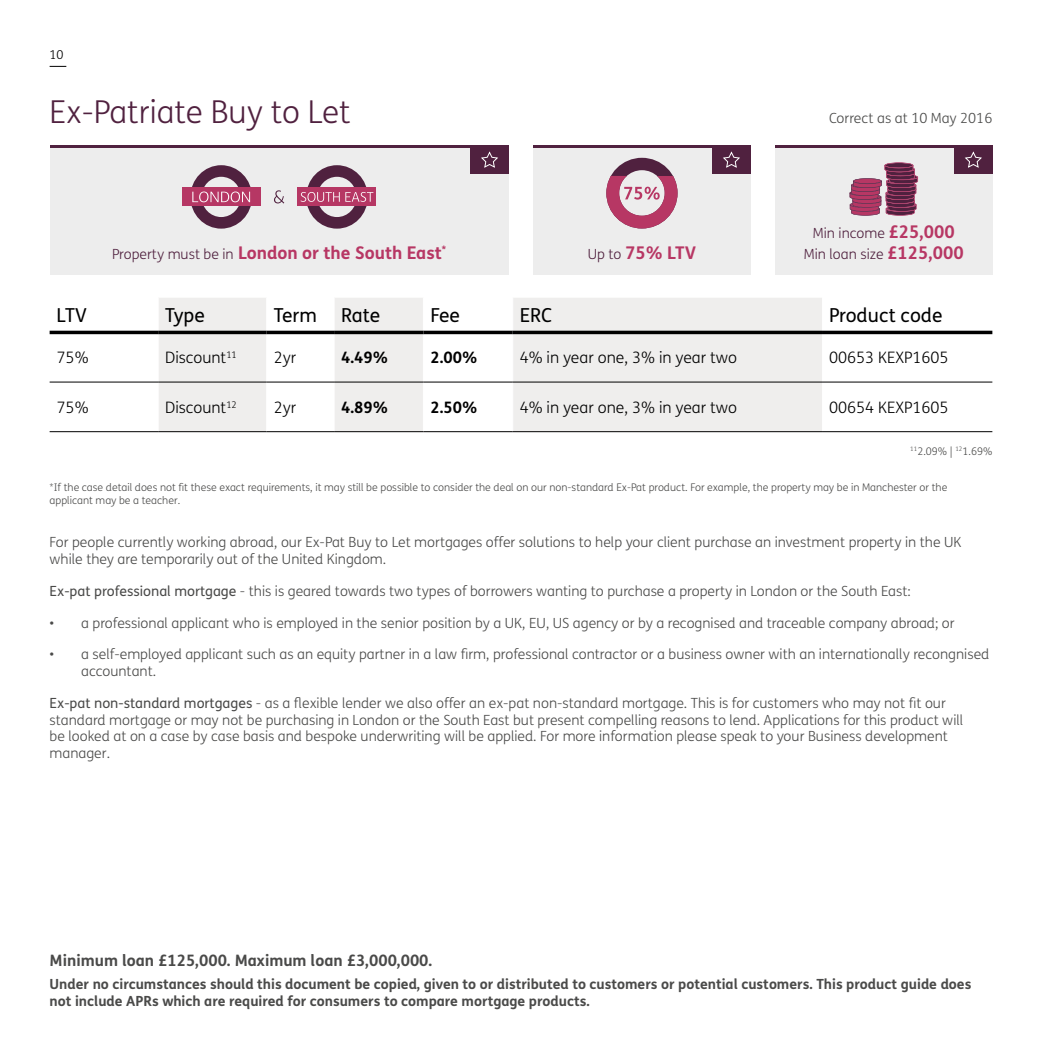
<style>
.page{position:relative;width:1042px;height:1042px;background:#fff}
.page>*{position:absolute;margin:0;border:0;box-sizing:border-box;transform-origin:0 0}
.t1{font:300 31.5px "FS Me";color:#50213f}
.t2{font:19.25px "FS Me";color:#000}
.t3{font:700 17.5px "FS Me";color:#b73764}
.t4{font:300 15.75px "FS Me";color:#000}
.t5{font:700 15.75px "FS Me";color:#4a4a49}
.t6{font:700 15.75px "FS Me";color:#000}
.t7{font:300 14px/16.8px "FS Me";color:#4a4a49}
.t8{font:700 14px/16.8px "FS Me";color:#4a4a49}
.t9{font:300 14px/21px "FS Me";color:#50213f;text-align:center}
.t10{font:300 12.25px "FS Me";color:#000}
.t11{font:300 10.5px/12.6px "FS Me";color:#4a4a49}
.s1{font-weight:300;font-size:14px;color:#50213f}
.s2{font-weight:700;font-size:17.5px;color:#b73764}
.s3{font-weight:400}
</style>
<div class="page">
<svg style="left:50px;top:66px;width:16px;height:1px"></svg>
<svg style="left:159px;top:298px;width:663px;height:133px;fill:#efeeed"></svg>
<svg style="left:822px;top:330px;width:170px;height:52px"></svg>
<hr style="left:266px;top:298px;width:1px;height:33px;background:#fff">
<hr style="left:334px;top:298px;width:1px;height:33px;background:#fff">
<hr style="left:423px;top:298px;width:1px;height:33px;background:#fff">
<hr style="left:512px;top:298px;width:1px;height:33px;background:#fff">
<hr style="left:266px;top:334px;width:1px;height:48px;background:#fff">
<hr style="left:334px;top:334px;width:1px;height:48px;background:#fff">
<hr style="left:423px;top:334px;width:1px;height:48px;background:#fff">
<hr style="left:512px;top:334px;width:1px;height:48px;background:#fff">
<hr style="left:266px;top:382px;width:1px;height:49px;background:#fff">
<hr style="left:334px;top:382px;width:1px;height:49px;background:#fff">
<hr style="left:423px;top:382px;width:1px;height:49px;background:#fff">
<hr style="left:512px;top:382px;width:1px;height:49px;background:#fff">
<hr style="left:50px;top:331px;width:108px;height:3px;background:#000">
<hr style="left:158px;top:331px;width:109px;height:3px;background:#000">
<hr style="left:267px;top:331px;width:67px;height:3px;background:#000">
<hr style="left:334px;top:331px;width:89px;height:3px;background:#000">
<hr style="left:423px;top:331px;width:90px;height:3px;background:#000">
<hr style="left:513px;top:331px;width:309px;height:3px;background:#000">
<hr style="left:822px;top:331px;width:170px;height:3px;background:#000">
<hr style="left:50px;top:431px;width:108px;height:1px;background:#000">
<hr style="left:158px;top:431px;width:109px;height:1px;background:#000">
<hr style="left:267px;top:431px;width:67px;height:1px;background:#000">
<hr style="left:334px;top:431px;width:89px;height:1px;background:#000">
<hr style="left:423px;top:431px;width:90px;height:1px;background:#000">
<hr style="left:513px;top:431px;width:309px;height:1px;background:#000">
<hr style="left:822px;top:431px;width:170px;height:1px;background:#000">
<hr style="left:50px;top:382px;width:108px;height:1px;background:#000">
<hr style="left:158px;top:382px;width:109px;height:1px;background:#000">
<hr style="left:267px;top:382px;width:67px;height:1px;background:#000">
<hr style="left:334px;top:382px;width:89px;height:1px;background:#000">
<hr style="left:423px;top:382px;width:90px;height:1px;background:#000">
<hr style="left:513px;top:382px;width:309px;height:1px;background:#000">
<hr style="left:822px;top:382px;width:170px;height:1px;background:#000">
<div style="left:50px;top:145px;width:458px;height:130px;background:#ededed"></div>
<div style="left:470px;top:146px;width:38px;height:28px;background:#50213f"></div>
<hr style="left:50px;top:145px;width:458px;height:3px;background:#50213f">
<svg style="left:481px;top:151px;width:17px;height:17px"></svg>
<div style="left:182px;top:188px;width:78px;height:18px;background:#b63764"></div>
<svg style="left:190px;top:165px;width:62px;height:64px"></svg>
<div style="left:533px;top:145px;width:217px;height:130px;background:#ededed"></div>
<div style="left:712px;top:146px;width:38px;height:28px;background:#50213f"></div>
<hr style="left:533px;top:145px;width:217px;height:3px;background:#50213f">
<svg style="left:723px;top:151px;width:17px;height:17px"></svg>
<svg style="left:606px;top:158px;width:71px;height:70px"></svg>
<div style="left:298px;top:188px;width:78px;height:18px;background:#b63764"></div>
<svg style="left:300px;top:165px;width:73px;height:64px"></svg>
<svg style="left:274px;top:190px;width:10px;height:13px"></svg>
<div style="left:775px;top:145px;width:217px;height:130px;background:#ededed"></div>
<div style="left:954px;top:146px;width:38px;height:28px;background:#50213f"></div>
<hr style="left:775px;top:145px;width:217px;height:3px;background:#50213f">
<svg style="left:964px;top:151px;width:18px;height:17px"></svg>
<svg style="left:849px;top:162px;width:69px;height:54px"></svg>
<p class="t10" style="left:50px;top:46px;width:16px">10</p>
<h1 class="t1" style="left:50px;top:90px;width:303px">Ex-Patriate Buy to Let</h1>
<p class="t3" style="left:112px;top:239px;width:336px"><span class="s1">Property must be in</span> London or the South East<sup>*</sup></p>
<p class="t3" style="left:588px;top:239px;width:110px"><span class="s1">Up to</span> 75% LTV</p>
<p class="t7" style="left:829px;top:109px;width:165px">Correct as at 10 May 2016</p>
<p class="t9" style="left:804px;top:222px;width:161px">Min income <span class="s2">£25,000<br></span>Min loan size <span class="s2">£125,000</span></p>
<h2 class="t2" style="left:57px;top:302px;width:32px">LTV</h2>
<h2 class="t2" style="left:165px;top:302px;width:41px">Type</h2>
<h2 class="t2" style="left:274px;top:302px;width:108px">Term Rate</h2>
<h2 class="t2" style="left:430px;top:302px;width:31px">Fee</h2>
<h2 class="t2" style="left:520px;top:302px;width:34px">ERC</h2>
<h2 class="t2" style="left:829px;top:302px;width:115px">Product code</h2>
<p class="t4" style="left:57px;top:347px;width:34px">75%</p>
<p class="t4" style="left:165px;top:347px;width:73px">Discount<sup>11</sup></p>
<p class="t4" style="left:274px;top:347px;width:24px">2yr</p>
<p class="t6" style="left:341px;top:345px;width:48px">4.49%</p>
<p class="t6" style="left:430px;top:345px;width:48px">2.00%</p>
<p class="t4" style="left:520px;top:347px;width:219px">4% in year one, 3% in year two</p>
<p class="t4" style="left:829px;top:347px;width:121px">00653 KEXP1605</p>
<p class="t4" style="left:57px;top:396px;width:34px">75%</p>
<p class="t4" style="left:165px;top:396px;width:73px">Discount<sup>12</sup></p>
<p class="t4" style="left:274px;top:396px;width:24px">2yr</p>
<p class="t6" style="left:341px;top:395px;width:48px">4.89%</p>
<p class="t6" style="left:430px;top:395px;width:48px">2.50%</p>
<p class="t4" style="left:520px;top:396px;width:219px">4% in year one, 3% in year two</p>
<p class="t4" style="left:829px;top:396px;width:121px">00654 KEXP1605</p>
<p class="t11" style="left:910px;top:444px;width:84px"><sup>11</sup>2.09% | <sup>12</sup>1.69%</p>
<p class="t11" style="left:50px;top:481px;width:899px">*If the case detail does not fit these exact requirements, it may still be possible to consider the deal on our non-standard Ex-Pat product. For example, the property may be in Manchester or the applicant may be a teacher.</p>
<p class="t7" style="left:50px;top:534px;width:913px">For people currently working abroad, our Ex-Pat Buy to Let mortgages offer solutions to help your client purchase an investment property in the UK while they are temporarily out of the United Kingdom.</p>
<p class="t7" style="left:50px;top:582px;width:863px"><span class="s3">Ex-pat professional mortgage</span> - this is geared towards two types of borrowers wanting to purchase a property in London or the South East:</p>
<p class="t7" style="left:50px;top:614px;width:906px">• a professional applicant who is employed in the senior position by a UK, EU, US agency or by a recognised and traceable company abroad; or</p>
<p class="t7" style="left:81px;top:645px;width:910px;text-indent:-32px">• a self-employed applicant such as an equity partner in a law firm, professional contractor or a business owner with an internationally recongnised accountant.</p>
<p class="t7" style="left:50px;top:694px;width:915px"><span class="s3">Ex-pat non-standard mortgages</span> - as a flexible lender we also offer an ex-pat non-standard mortgage. This is for customers who may not fit our standard mortgage or may not be purchasing in London or the South East but present compelling reasons to lend. Applications for this product will be looked at on a case by case basis and bespoke underwriting will be applied. For more information please speak to your Business development manager.</p>
<p class="t5" style="left:50px;top:948px;width:384px">Minimum loan £125,000. Maximum loan £3,000,000.</p>
<p class="t8" style="left:50px;top:975px;width:923px">Under no circumstances should this document be copied, given to or distributed to customers or potential customers. This product guide does not include APRs which are required for consumers to compare mortgage products.</p>
</div>
